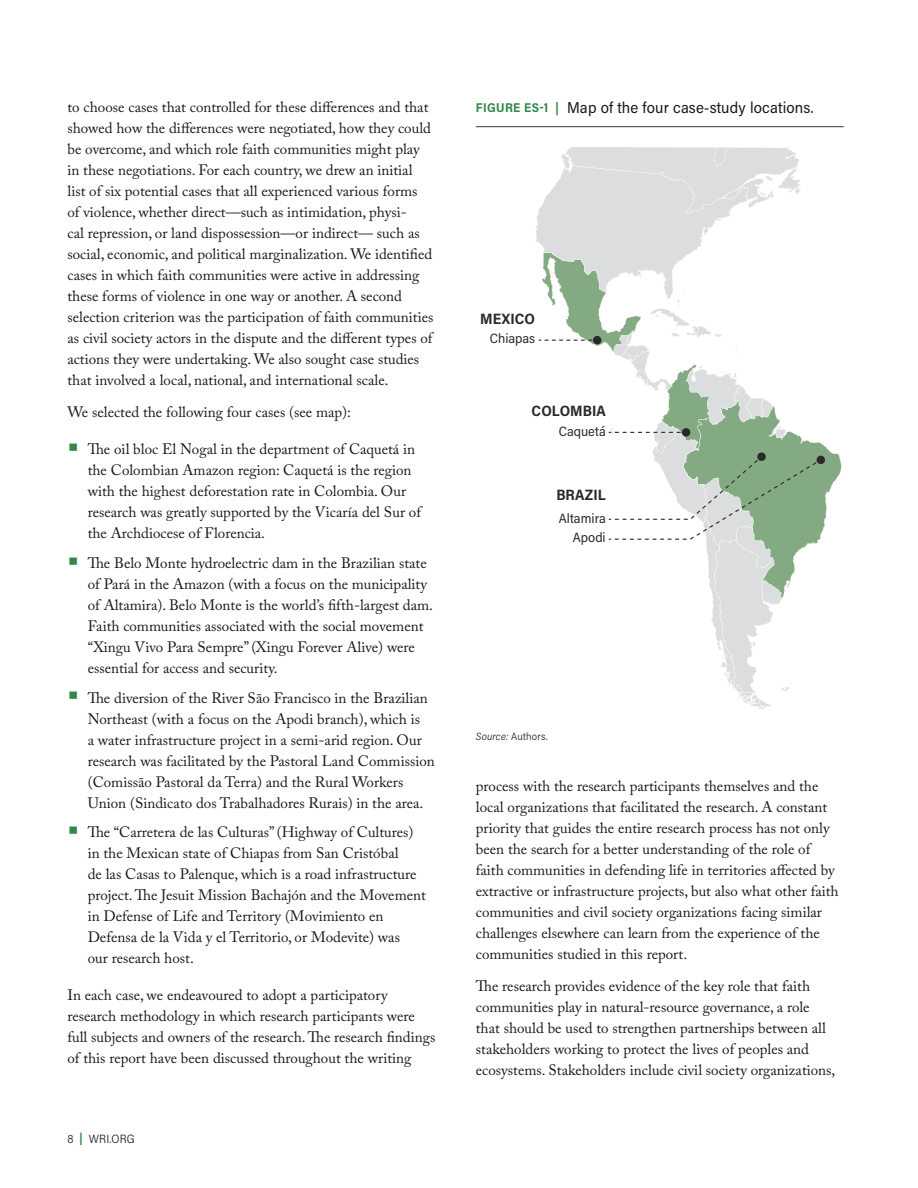
<style>
.page{position:relative;width:918px;height:1188px;background:#fff}
.page>*{position:absolute;margin:0;border:0;box-sizing:border-box;transform-origin:0 0}
.t1{font:15.75px "Acumin Pro Semi Cond";letter-spacing:.01em;color:#191818}
.t2{font:15px/21px "Adobe Caslon Pro";color:#191818}
.t3{font:700 15px "Acumin Pro Semi Cond";letter-spacing:.005em;color:#2a2828}
.t4{font:13.5px/19.5px "Acumin Pro Semi Cond";color:#2a2828;text-align:right}
.t5{font:300 12px "Acumin Pro Semi Cond";letter-spacing:.015em;color:#191818}
.t6{font:300 10.5px "Acumin Pro Semi Cond";letter-spacing:.02em;color:#191818}
.s1{font-family:"Georgia";font-size:33px;color:#328749}
.s2{font-weight:700;color:#328749}
.s3{font-weight:700;font-size:12.75px;color:#328749}
.s4{font-style:italic}
</style>
<div class="page">
<hr style="left:476px;top:126px;width:368px;height:1px;background:#3b3837">
<svg style="left:536px;top:147px;width:306px;height:563px"></svg>
<p class="t2" style="left:68px;top:97px;width:367px">to choose cases that controlled for these differences and that showed how the differences were negotiated, how they could be overcome, and which role faith communities might play in these negotiations. For each country, we drew an initial list of six potential cases that all experienced various forms of violence, whether direct—such as intimidation, physi-<br>cal repression, or land dispossession—or indirect— such as social, economic, and political marginalization. We identified cases in which faith communities were active in addressing these forms of violence in one way or another. A second selection criterion was the participation of faith communities as civil society actors in the dispute and the different types of actions they were undertaking. We also sought case studies that involved a local, national, and international scale.</p>
<p class="t2" style="left:68px;top:401px;width:285px">We selected the following four cases (see map):</p>
<p class="t2" style="left:88px;top:439px;width:335px;text-indent:-20px"><span class="s1">▪</span> The oil bloc El Nogal in the department of Caquetá in the Colombian Amazon region: Caquetá is the region with the highest deforestation rate in Colombia. Our research was greatly supported by the Vicaría del Sur of the Archdiocese of Florencia.</p>
<p class="t2" style="left:88px;top:552px;width:347px;text-indent:-20px"><span class="s1">▪</span> The Belo Monte hydroelectric dam in the Brazilian state of Pará in the Amazon (with a focus on the municipality of Altamira). Belo Monte is the world’s fifth-largest dam.<br>Faith communities associated with the social movement “Xingu Vivo Para Sempre” (Xingu Forever Alive) were essential for access and security.</p>
<p class="t2" style="left:88px;top:687px;width:349px;text-indent:-20px"><span class="s1">▪</span> The diversion of the River São Francisco in the Brazilian Northeast (with a focus on the Apodi branch), which is<br>a water infrastructure project in a semi-arid region. Our research was facilitated by the Pastoral Land Commission (Comissão Pastoral da Terra) and the Rural Workers Union (Sindicato dos Trabalhadores Rurais) in the area.</p>
<p class="t2" style="left:88px;top:822px;width:340px;text-indent:-20px"><span class="s1">▪</span> The “Carretera de las Culturas” (Highway of Cultures) in the Mexican state of Chiapas from San Cristóbal<br>de las Casas to Palenque, which is a road infrastructure project. The Jesuit Mission Bachajón and the Movement in Defense of Life and Territory (Movimiento en Defensa de la Vida y el Territorio, or Modevite) was<br>our research host.</p>
<p class="t2" style="left:68px;top:985px;width:369px">In each case, we endeavoured to adopt a participatory research methodology in which research participants were full subjects and owners of the research. The research findings of this report have been discussed throughout the writing</p>
<p class="t5" style="left:68px;top:1130px;width:69px">8 <span class="s2">|</span> WRI.ORG</p>
<p class="t1" style="left:476px;top:96px;width:339px"><span class="s3">FIGURE ES-1 |</span> Map of the four case-study locations.</p>
<p class="t3" style="left:480px;top:308px;width:56px">MEXICO</p>
<p class="t4" style="left:490px;top:328px;width:47px">Chiapas</p>
<p class="t3" style="left:532px;top:401px;width:76px">COLOMBIA</p>
<p class="t4" style="left:559px;top:421px;width:49px">Caquetá</p>
<p class="t3" style="left:556px;top:484px;width:51px">BRAZIL</p>
<p class="t4" style="left:559px;top:508px;width:48px">Altamira<br>Apodi</p>
<p class="t6" style="left:476px;top:729px;width:73px"><span class="s4">Source:</span> Authors.</p>
<p class="t2" style="left:476px;top:776px;width:364px">process with the research participants themselves and the local organizations that facilitated the research. A constant priority that guides the entire research process has not only been the search for a better understanding of the role of faith communities in defending life in territories affected by extractive or infrastructure projects, but also what other faith communities and civil society organizations facing similar challenges elsewhere can learn from the experience of the communities studied in this report.</p>
<p class="t2" style="left:476px;top:975px;width:361px">The research provides evidence of the key role that faith communities play in natural-resource governance, a role that should be used to strengthen partnerships between all stakeholders working to protect the lives of peoples and ecosystems. Stakeholders include civil society organizations,</p>
</div>
